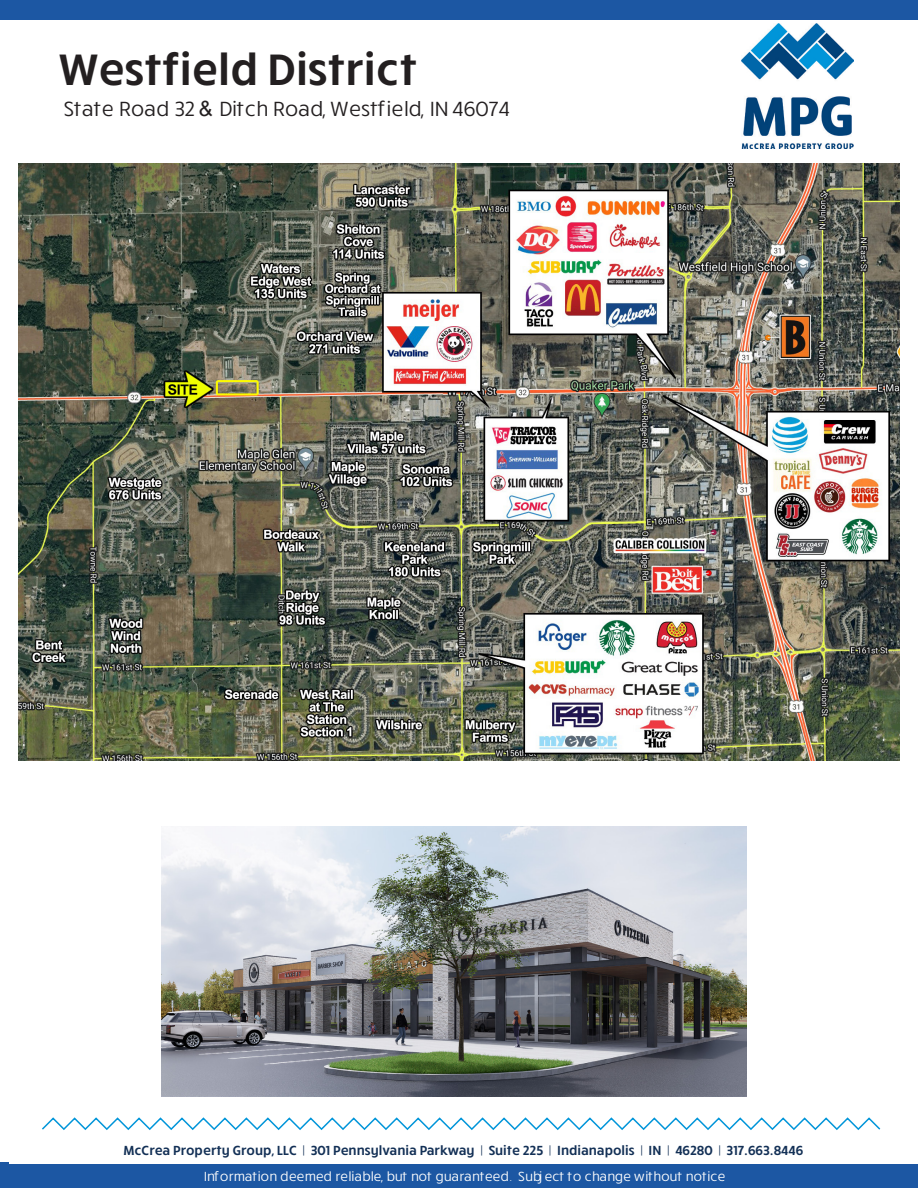
<style>
.page{position:relative;width:918px;height:1188px;background:#fff}
.page>*{position:absolute;margin:0;border:0;box-sizing:border-box;transform-origin:0 0}
.t1{font:600 45px "Ruck Sack";color:#231f20}
.t2{font:21px "Ruck Sack";color:#231f20}
.t3{font:600 13.5px "Ruck Sack";color:#133056}
.t4{font:13.5px "Ruck Sack";color:#fff}
.s1{font-family:"Arial"}
</style>
<div class="page">
<div style="left:0;top:1163px;width:9px;height:25px;background:#1c57a3"></div>
<img style="left:741px;top:24px;width:112px;height:124px">
<div style="left:0;top:0;width:918px;height:20px;background:#1c57a3"></div>
<div style="left:0;top:1164px;width:918px;height:24px;background:#1c57a3"></div>
<svg style="left:42px;top:1117px;width:839px;height:13px"></svg>
<img style="left:19px;top:164px;width:880px;height:596px">
<img style="left:161px;top:827px;width:585px;height:269px">
<p class="t1" style="left:59px;top:39px;width:360px">Westfield District</p>
<p class="t2" style="left:63px;top:94px;width:448px">State Road 32 <span class="s1">&amp;</span> Ditch Road, Westfield, IN 46074</p>
<p class="t3" style="left:123px;top:1141px;width:682px">McCrea Property Group, LLC | 301 Pennsylvania Parkway | Suite 225 | Indianapolis | IN | 46280 | 317.663.8446</p>
<p class="t4" style="left:203px;top:1167px;width:523px">Information deemed reliable, but not guaranteed. Subject to change without notice</p>
</div>
